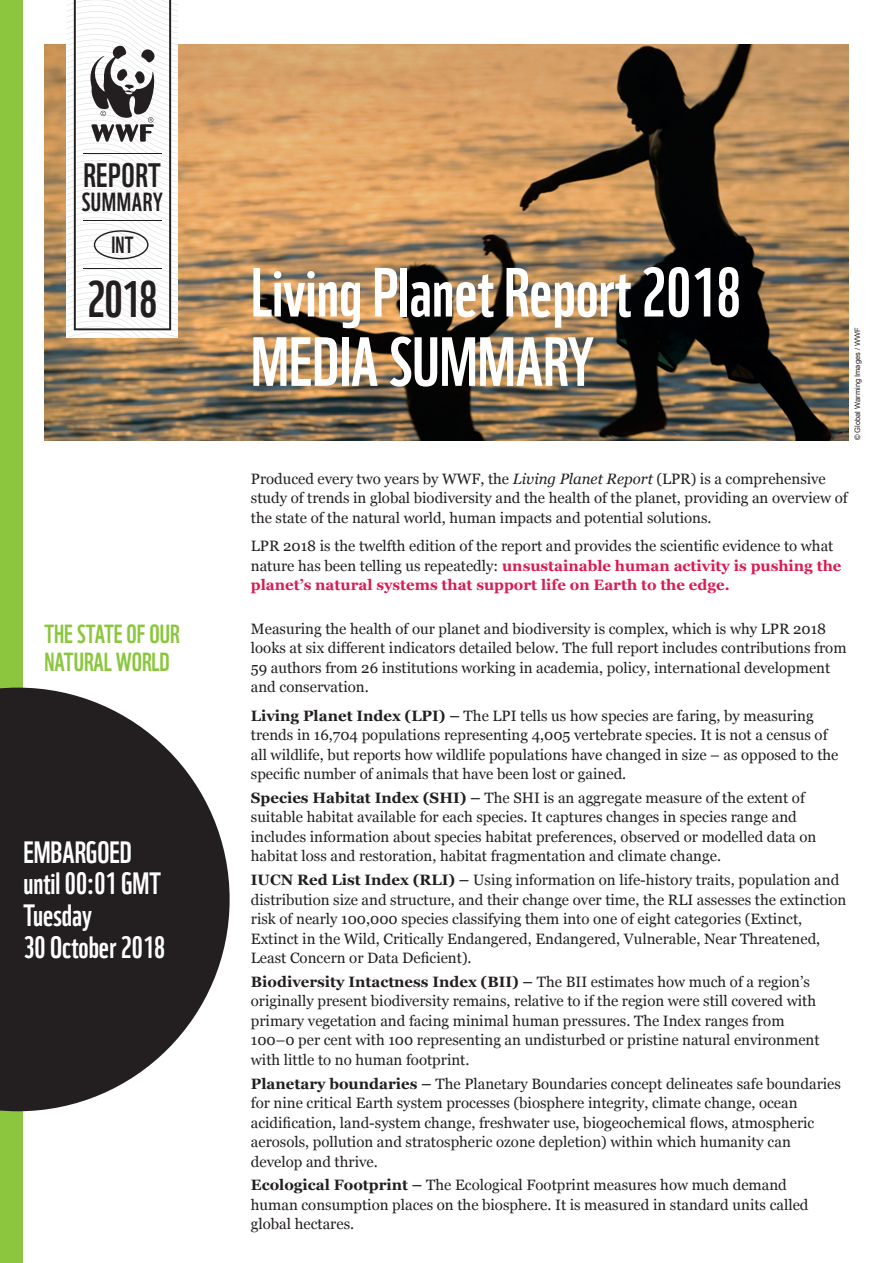
<style>
.page{position:relative;width:893px;height:1263px;background:#fff}
.page>*{position:absolute;margin:0;border:0;box-sizing:border-box;transform-origin:0 0}
.t1{font:67.5px "WWF";color:#fff}
.t2{font:49.95px "WWF";color:#231f20}
.t3{font:33px "WWF";letter-spacing:.015em;color:#231f20}
.t4{font:30px/31.5px "WWF";color:#fff}
.Paragraph_Style_1{font:25.5px/28.5px "WWF";color:#8bc63e}
.t5{font:25.5px "WWF";letter-spacing:.025em;color:#231f20}
.t6{font:22.8px "WWF";color:#231f20}
.Body{font:15px/19.5px "Georgia";color:#231f20}
.t7{font:7.5px "Arial";color:#231f20}
.s1{font-style:italic}
.s2{font-weight:700;color:#d91c52}
.s3{font-weight:700}
</style>
<div class="page">
<div style="left:0;top:0;width:22px;height:1263px;background:#8bc63e"></div>
<img style="left:45px;top:45px;width:803px;height:395px">
<svg style="left:67px;top:0;width:111px;height:338px"></svg>
<div style="left:94px;top:230px;width:55px;height:29px;border:1px solid #231f20;border-radius:50%"></div>
<svg style="left:0;top:688px;width:230px;height:423px;fill:#231f20"></svg>
<p class="t3" style="left:83px;top:150px;width:79px">REPORT</p>
<p class="t5" style="left:81px;top:182px;width:83px">SUMMARY</p>
<p class="t6" style="left:111px;top:227px;width:24px">INT</p>
<p class="t2" style="left:87px;top:260px;width:72px">2018</p>
<p class="Paragraph_Style_1" style="left:44px;top:617px;width:137px">THE STATE OF OUR<br>NATURAL WORLD</p>
<p class="t4" style="left:23px;top:833px;width:143px">EMBARGOED until 00:01 GMT<br>Tuesday<br>30 October 2018</p>
<p class="t1" style="left:251px;top:239px;width:492px">Living Planet Report 2018</p>
<p class="t1" style="left:251px;top:309px;width:345px">MEDIA SUMMARY</p>
<p class="t7" style="left:853px;top:440px;width:114px;rotate:-90deg">© Global Warming Images / WWF</p>
<p class="Body" style="left:251px;top:469px;width:598px">Produced every two years by WWF, the <span class="s1">Living Planet Report</span> (LPR) is a comprehensive study of trends in global biodiversity and the health of the planet, providing an overview of the state of the natural world, human impacts and potential solutions.</p>
<p class="Body" style="left:251px;top:537px;width:592px">LPR 2018 is the twelfth edition of the report and provides the scientific evidence to what nature has been telling us repeatedly: <span class="s2">unsustainable human activity is pushing the planet’s natural systems that support life on Earth to the edge.</span></p>
<p class="Body" style="left:251px;top:619px;width:597px">Measuring the health of our planet and biodiversity is complex, which is why LPR 2018 looks at six different indicators detailed below. The full report includes contributions from 59 authors from 26 institutions working in academia, policy, international development and conservation.</p>
<p class="Body" style="left:251px;top:706px;width:589px"><span class="s3">Living Planet Index (LPI) –</span> The LPI tells us how species are faring, by measuring trends in 16,704 populations representing 4,005 vertebrate species. It is not a census of all wildlife, but reports how wildlife populations have changed in size – as opposed to the specific number of animals that have been lost or gained.</p>
<p class="Body" style="left:251px;top:788px;width:567px"><span class="s3">Species Habitat Index (SHI) –</span> The SHI is an aggregate measure of the extent of suitable habitat available for each species. It captures changes in species range and includes information about species habitat preferences, observed or modelled data on habitat loss and restoration, habitat fragmentation and climate change.</p>
<p class="Body" style="left:251px;top:870px;width:597px"><span class="s3">IUCN Red List Index (RLI) –</span> Using information on life-history traits, population and distribution size and structure, and their change over time, the RLI assesses the extinction risk of nearly 100,000 species classifying them into one of eight categories (Extinct, Extinct in the Wild, Critically Endangered, Endangered, Vulnerable, Near Threatened, Least Concern or Data Deficient).</p>
<p class="Body" style="left:251px;top:972px;width:570px"><span class="s3">Biodiversity Intactness Index (BII) –</span> The BII estimates how much of a region’s originally present biodiversity remains, relative to if the region were still covered with primary vegetation and facing minimal human pressures. The Index ranges from 100–0 per cent with 100 representing an undisturbed or pristine natural environment with little to no human footprint.</p>
<p class="Body" style="left:251px;top:1074px;width:592px"><span class="s3">Planetary boundaries –</span> The Planetary Boundaries concept delineates safe boundaries for nine critical Earth system processes (biosphere integrity, climate change, ocean acidification, land-system change, freshwater use, biogeochemical flows, atmospheric aerosols, pollution and stratospheric ozone depletion) within which humanity can develop and thrive.</p>
<p class="Body" style="left:251px;top:1176px;width:559px"><span class="s3">Ecological Footprint –</span> The Ecological Footprint measures how much demand human consumption places on the biosphere. It is measured in standard units called global hectares.</p>
</div>
